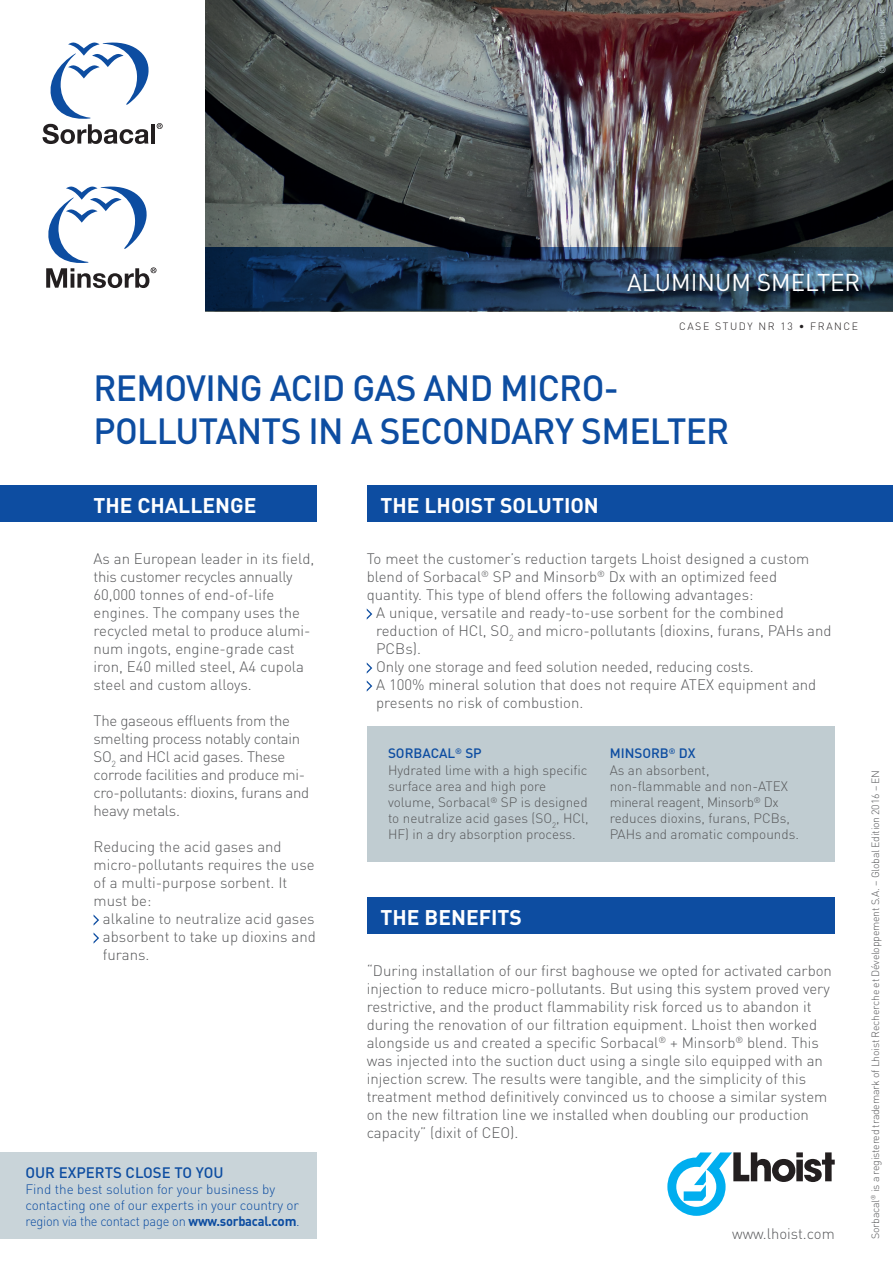
<style>
.page{position:relative;width:893px;height:1263px;background:#fff}
.page>*{position:absolute;margin:0;border:0;box-sizing:border-box;transform-origin:0 0}
.t1{font:500 36px/43.2px "DIN";letter-spacing:-.02em;color:#0d4da1}
.t2{font:24px "DIN";color:#fff}
.t3{font:700 21px "DIN";color:#fff}
.t4{font:300 15px/18px "DIN";color:#57585a}
.t5{font:300 15px/18px "DIN";letter-spacing:-.02em;color:#57585a}
.t6{font:500 15px "DIN";color:#0d4da1}
.t7{font:300 13.5px/16.2px "DIN";color:#57585a}
.t8{font:300 13.5px/16.2px "DIN";letter-spacing:-.01em;color:#0d4da1}
.t9{font:300 10.5px "DIN";letter-spacing:-.02em;color:#57585a}
.t10{font:300 10.5px "DIN";letter-spacing:.15em;color:#231f20}
.t11{font:300 9.75px "DIN";color:#c0ccd1}
.s1{font-weight:700}
.s2{font-weight:500;color:#0d4da1}
</style>
<div class="page">
<img style="left:205px;top:0;width:688px;height:311px">
<div style="left:0;top:486px;width:316px;height:36px;background:#0d4da1"></div>
<div style="left:367px;top:486px;width:526px;height:36px;background:#0d4da1"></div>
<div style="left:367px;top:898px;width:468px;height:36px;background:#0d4da1"></div>
<svg style="left:94px;top:915px;width:5px;height:10px"></svg>
<svg style="left:94px;top:933px;width:5px;height:10px"></svg>
<svg style="left:367px;top:609px;width:5px;height:11px"></svg>
<svg style="left:367px;top:663px;width:5px;height:11px"></svg>
<svg style="left:367px;top:681px;width:5px;height:11px"></svg>
<div style="left:367px;top:726px;width:468px;height:136px;background:#c0ccd1"></div>
<svg style="left:205px;top:247px;width:688px;height:63px;background:#1d3550"></svg>
<svg style="left:667px;top:1152px;width:168px;height:64px"></svg>
<div style="left:0;top:1152px;width:317px;height:87px;background:#c9d4d9"></div>
<svg style="left:46px;top:186px;width:110px;height:102px"></svg>
<hr style="left:151px;top:124px;width:4px;height:20px;background:#231f20">
<svg style="left:157px;top:123px;width:6px;height:6px"></svg>
<svg style="left:43px;top:42px;width:106px;height:102px"></svg>
<p class="t11" style="left:876px;top:74px;width:67px;rotate:-90deg">© Shutterstock</p>
<h2 class="t2" style="left:627px;top:267px;width:235px">ALUMINUM SMELTER</h2>
<p class="t10" style="left:679px;top:320px;width:181px">CASE STUDY NR 13 • FRANCE</p>
<h1 class="t1" style="left:94px;top:365px;width:637px">REMOVING ACID GAS AND MICRO-<br>POLLUTANTS IN A SECONDARY SMELTER</h1>
<h3 class="t3" style="left:94px;top:491px;width:164px">THE CHALLENGE</h3>
<h3 class="t3" style="left:381px;top:491px;width:220px">THE LHOIST SOLUTION</h3>
<p class="t4" style="left:94px;top:550px;width:222px">As an European leader in its field, this customer recycles annually<br>60,000 tonnes of end-of-life engines. The company uses the recycled metal to produce alumi&shy;num ingots, engine-grade cast iron, E40 milled steel, A4 cupola steel and custom alloys.</p>
<p class="t5" style="left:94px;top:712px;width:217px">The gaseous effluents from the smelting process notably contain<br>SO<sub>2</sub> and HCl acid gases. These corrode facilities and produce mi&shy;cro-pollutants: dioxins, furans and heavy metals.</p>
<p class="t4" style="left:94px;top:838px;width:223px">Reducing the acid gases and micro-pollutants requires the use of a multi-purpose sorbent. It must be:</p>
<p class="t4" style="left:103px;top:910px;width:214px;text-align:justify">alkaline to neutralize acid gases absorbent to take up dioxins and furans.</p>
<p class="t6" style="left:26px;top:1162px;width:200px">OUR EXPERTS CLOSE TO YOU</p>
<p class="t8" style="left:26px;top:1181px;width:276px">Find the best solution for your business by contacting one of our experts in your country or region via the contact page on <span class="s1">www.sorbacal.com</span>.</p>
<p class="t4" style="left:367px;top:550px;width:444px">To meet the customer’s reduction targets Lhoist designed a custom</p>
<p class="t4" style="left:367px;top:568px;width:412px">blend of Sorbacal<sup>®</sup> SP and Minsorb<sup>®</sup> Dx with an optimized feed</p>
<p class="t4" style="left:367px;top:586px;width:388px">quantity. This type of blend offers the following advantages:</p>
<p class="t4" style="left:376px;top:604px;width:409px">A unique, versatile and ready-to-use sorbent for the combined</p>
<p class="t4" style="left:376px;top:622px;width:457px">reduction of HCl, SO<sub>2</sub> and micro-pollutants (dioxins, furans, PAHs and</p>
<p class="t4" style="left:376px;top:640px;width:46px">PCBs).</p>
<p class="t4" style="left:376px;top:658px;width:379px">Only one storage and feed solution needed, reducing costs.</p>
<p class="t4" style="left:376px;top:676px;width:442px">A 100% mineral solution that does not require ATEX equipment and</p>
<p class="t4" style="left:376px;top:694px;width:209px">presents no risk of combustion.</p>
<p class="t7" style="left:388px;top:745px;width:202px"><span class="s2">SORBACAL</span><sup>®</sup> <span class="s2">SP<br></span>Hydrated lime with a high specific surface area and high pore volume, Sorbacal<sup>®</sup> SP is designed to neutralize acid gases (SO<sub>2</sub>, HCl,<br>HF) in a dry absorption process.</p>
<p class="t7" style="left:610px;top:745px;width:191px"><span class="s2">MINSORB</span><sup>®</sup> <span class="s2">DX<br></span>As an absorbent, non-flammable and non-ATEX mineral reagent, Minsorb<sup>®</sup> Dx reduces dioxins, furans, PCBs,<br>PAHs and aromatic compounds.</p>
<h3 class="t3" style="left:381px;top:903px;width:143px">THE BENEFITS</h3>
<p class="t4" style="left:367px;top:961px;width:467px">“During installation of our first baghouse we opted for activated carbon injection to reduce micro-pollutants. But using this system proved very restrictive, and the product flammability risk forced us to abandon it during the renovation of our filtration equipment. Lhoist then worked alongside us and created a specific Sorbacal<sup>®</sup> + Minsorb<sup>®</sup> blend. This was injected into the suction duct using a single silo equipped with an injection screw. The results were tangible, and the simplicity of this treatment method definitively convinced us to choose a similar system on the new filtration line we installed when doubling our production capacity” (dixit of CEO).</p>
<p class="t4" style="left:732px;top:1224px;width:104px">www.lhoist.com</p>
<p class="t9" style="left:869px;top:1239px;width:470px;rotate:-90deg">Sorbacal<sup>®</sup> is a registered trademark of Lhoist Recherche et Développement S.A. – Global Edition 2016 – EN</p>
</div>
